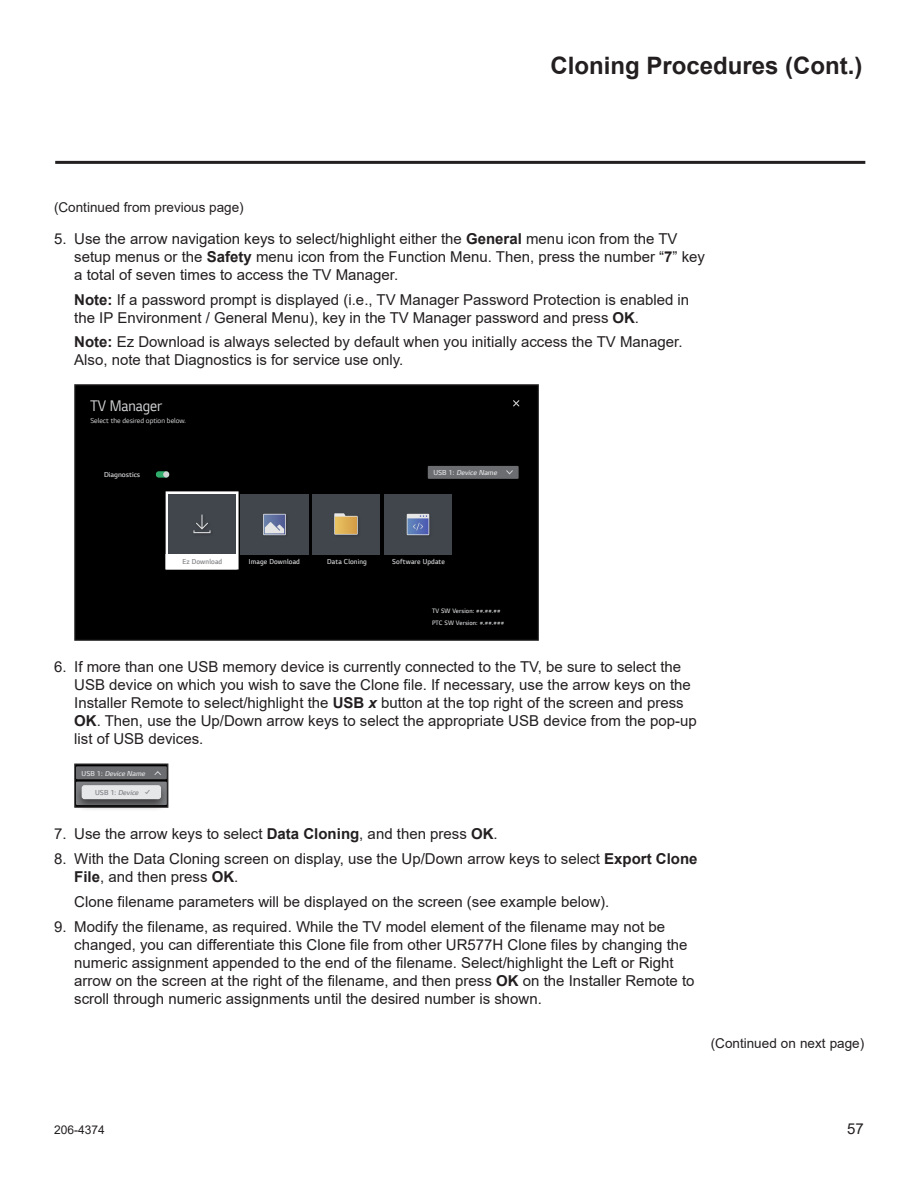
<style>
.page{position:relative;width:918px;height:1188px;background:#fff}
.page>*{position:absolute;margin:0;border:0;box-sizing:border-box;transform-origin:0 0}
.t1{font:700 24px "Arial";color:#231f20}
.t2{font:16.2px "LG Smart";color:#d1d2d4;scale:.92 1}
.t3{font:15px/18px "Arial";color:#231f20}
.t4{font:13.5px "Arial";color:#231f20}
.t5{font:12px "Arial";color:#231f20}
.t6{font:300 7.65px "LG Smart";letter-spacing:.02em;color:#d1d2d4;scale:.95 1}
.t7{font:italic 300 7.65px "LG Smart";color:#dcdddf}
.t8{font:italic 300 7.65px "LG Smart";color:#808285}
.t9{font:300 7.65px "LG Smart";color:#d1d2d4}
.t10{font:300 7.65px "LG Smart";letter-spacing:.02em;color:#808285;scale:.95 1}
.t11{font:7.5px "LG Smart";color:#d1d2d4}
.t12{font:300 6.75px/12.5px "LG Smart";letter-spacing:.02em;color:#d1d2d4;scale:.95 1}
.s1{font-weight:700}
.s2{font-style:normal}
.s3{font-style:italic}
.s4{font-weight:700;font-style:italic}
.s5{font-size:6.15px}
</style>
<div class="page">
<hr style="left:55px;top:161px;width:810px;height:3px;background:#231f20">
<div style="left:74px;top:384px;width:465px;height:257px;background:#000;border:1px solid #312f30"></div>
<div style="left:428px;top:466px;width:91px;height:13px;background:#6c6d70"></div>
<svg style="left:513px;top:400px;width:7px;height:7px"></svg>
<img style="left:312px;top:494px;width:68px;height:60px">
<img style="left:384px;top:495px;width:68px;height:59px">
<img style="left:240px;top:494px;width:68px;height:60px">
<div style="left:166px;top:491px;width:73px;height:79px;border:3px solid #fff"></div>
<div style="left:168px;top:494px;width:68px;height:60px;background:#41464c"></div>
<div style="left:166px;top:554px;width:71px;height:15px;background:#fff"></div>
<div style="left:156px;top:472px;width:13px;height:5px;background:#30ac6b;border-radius:3px"></div>
<svg style="left:163px;top:471px;width:6px;height:6px"></svg>
<svg style="left:506px;top:470px;width:7px;height:5px"></svg>
<div style="left:74px;top:764px;width:94px;height:44px;background:linear-gradient(to right,#000,#000);border:1px solid #312f30"></div>
<div style="left:76px;top:766px;width:91px;height:13px;background:#6c6d70"></div>
<svg style="left:154px;top:771px;width:7px;height:4px"></svg>
<div style="left:73px;top:781px;width:96px;height:30px;background:#231f20;opacity:.75"></div>
<div style="left:82px;top:786px;width:78px;height:12px;background:#e6e7e9;border-radius:2px"></div>
<div style="left:82px;top:785px;width:79px;height:14px;border:2px solid #e6e7e9;border-radius:2px"></div>
<h1 class="t1" style="left:550px;top:48px;width:314px">Cloning Procedures (Cont.)</h1>
<p class="t4" style="left:54px;top:198px;width:191px">(Continued from previous page)</p>
<p class="t3" style="left:74px;top:229px;width:632px;text-indent:-20px">5. Use the arrow navigation keys to select/highlight either the <span class="s1">General</span> menu icon from the TV setup menus or the <span class="s1">Safety</span> menu icon from the Function Menu. Then, press the number “<span class="s1">7</span>” key a total of seven times to access the TV Manager.</p>
<p class="t3" style="left:74px;top:290px;width:616px"><span class="s1">Note:</span> If a password prompt is displayed (i.e., TV Manager Password Protection is enabled in the IP Environment / General Menu), key in the TV Manager password and press <span class="s1">OK</span>.</p>
<p class="t3" style="left:74px;top:333px;width:610px"><span class="s1">Note:</span> Ez Download is always selected by default when you initially access the TV Manager.<br>Also, note that Diagnostics is for service use only.</p>
<p class="t2" style="left:90px;top:395px;width:80px">TV Manager</p>
<p class="t11" style="left:90px;top:415px;width:97px">Select the desired option below.</p>
<p class="t9" style="left:104px;top:469px;width:38px">Diagnostics</p>
<p class="t7" style="left:433px;top:467px;width:67px"><span class="s2">U S B 1 :</span> Device Name</p>
<p class="t10" style="left:182px;top:557px;width:43px">Ez Download</p>
<p class="t6" style="left:249px;top:557px;width:55px">Image Download</p>
<p class="t6" style="left:327px;top:557px;width:43px">Data Cloning</p>
<p class="t6" style="left:392px;top:557px;width:57px">Software Update</p>
<p class="t12" style="left:432px;top:604px;width:79px">TV SW Version: <span class="s3">##.##.##<br></span>PTC SW Version: <span class="s3">#.##.###</span></p>
<p class="t3" style="left:74px;top:658px;width:624px;text-indent:-20px">6. If more than one USB memory device is currently connected to the TV, be sure to select the USB device on which you wish to save the Clone file. If necessary, use the arrow keys on the Installer Remote to select/highlight the <span class="s1">USB</span> <span class="s4">x</span> button at the top right of the screen and press <span class="s1">OK</span>. Then, use the Up/Down arrow keys to select the appropriate USB device from the pop-up list of USB devices.</p>
<p class="t7" style="left:82px;top:768px;width:67px"><span class="s2">U S B 1 :</span> Device Name</p>
<p class="t8" style="left:95px;top:787px;width:58px"><span class="s2">U S B 1 :</span> Device <span class="s5">√</span></p>
<p class="t3" style="left:54px;top:825px;width:445px">7. Use the arrow keys to select <span class="s1">Data Cloning</span>, and then press <span class="s1">OK</span>.</p>
<p class="t3" style="left:74px;top:850px;width:625px;text-indent:-20px">8. With the Data Cloning screen on display, use the Up/Down arrow keys to select <span class="s1">Export Clone<br>File</span>, and then press <span class="s1">OK</span>.</p>
<p class="t3" style="left:74px;top:892px;width:537px">Clone filename parameters will be displayed on the screen (see example below).</p>
<p class="t3" style="left:74px;top:917px;width:622px;text-indent:-20px">9. Modify the filename, as required. While the TV model element of the filename may not be changed, you can differentiate this Clone file from other UR577H Clone files by changing the numeric assignment appended to the end of the filename. Select/highlight the Left or Right arrow on the screen at the right of the filename, and then press <span class="s1">OK</span> on the Installer Remote to scroll through numeric assignments until the desired number is shown.</p>
<p class="t4" style="left:711px;top:1034px;width:155px">(Continued on next page)</p>
<p class="t5" style="left:54px;top:1121px;width:52px">206-4374</p>
<p class="t3" style="left:847px;top:1119px;width:18px">57</p>
</div>
